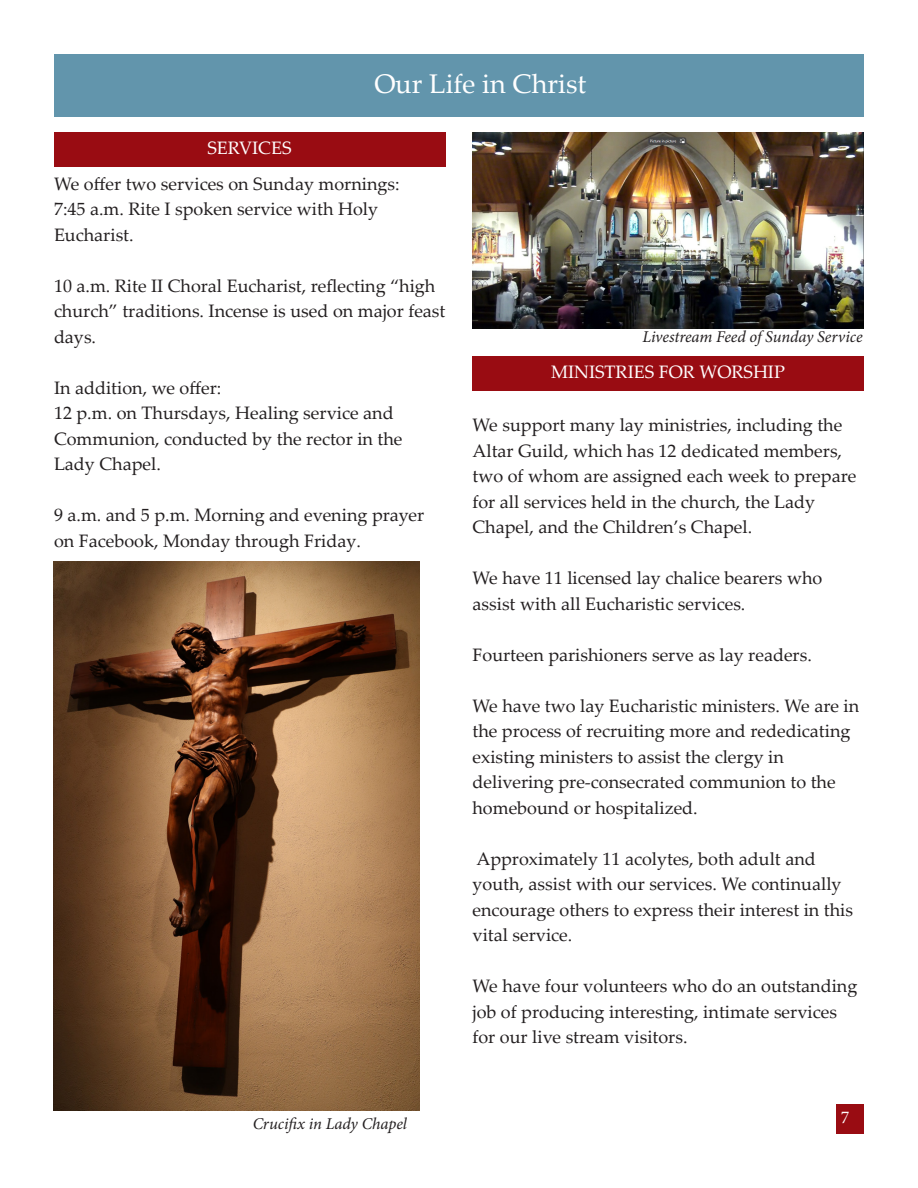
<style>
.page{position:relative;width:918px;height:1188px;background:#fff}
.page>*{position:absolute;margin:0;border:0;box-sizing:border-box;transform-origin:0 0}
.t1{font:27px "Palatino Linotype";color:#fff}
.t2{font:18px/25.5px "Palatino Linotype";color:#231f20}
.t3{font:18px "Palatino Linotype";color:#fff}
.t4{font:18px "Minion Pro";color:#fff}
.t5{font:italic 16.5px "Minion Pro";letter-spacing:-.005em;color:#231f20}
</style>
<div class="page">
<div style="left:837px;top:1104px;width:27px;height:30px;background:#990c12"></div>
<div style="left:54px;top:54px;width:810px;height:63px;background:#6295ac"></div>
<div style="left:54px;top:132px;width:392px;height:34px;background:#990c12"></div>
<div style="left:472px;top:357px;width:392px;height:34px;background:#990c12"></div>
<img style="left:473px;top:133px;width:391px;height:196px">
<img style="left:53px;top:562px;width:366px;height:548px">
<p class="t3" style="left:207px;top:135px;width:86px">SERVICES</p>
<p class="t1" style="left:374px;top:65px;width:213px">Our Life in Christ</p>
<p class="t2" style="left:54px;top:170px;width:347px">We offer two services on Sunday mornings:</p>
<p class="t2" style="left:54px;top:196px;width:326px">7:45 a.m. Rite I spoken service with Holy<br>Eucharist.</p>
<p class="t2" style="left:54px;top:272px;width:393px">10 a.m. Rite II Choral Eucharist, reflecting “high church” traditions. Incense is used on major feast days.</p>
<p class="t2" style="left:54px;top:374px;width:169px">In addition, we offer:</p>
<p class="t2" style="left:54px;top:400px;width:350px">12 p.m. on Thursdays, Healing service and<br>Communion, conducted by the rector in the<br>Lady Chapel.</p>
<p class="t2" style="left:54px;top:502px;width:372px">9 a.m. and 5 p.m. Morning and evening prayer on Facebook, Monday through Friday.</p>
<p class="t5" style="left:643px;top:326px;width:222px">Livestream Feed of Sunday Service</p>
<p class="t3" style="left:551px;top:360px;width:235px">MINISTRIES FOR WORSHIP</p>
<p class="t2" style="left:472px;top:412px;width:385px">We support many lay ministries, including the Altar Guild, which has 12 dedicated members, two of whom are assigned each week to prepare for all services held in the church, the Lady Chapel, and the Children’s Chapel.</p>
<p class="t2" style="left:472px;top:565px;width:351px">We have 11 licensed lay chalice bearers who assist with all Eucharistic services.</p>
<p class="t2" style="left:472px;top:641px;width:341px">Fourteen parishioners serve as lay readers.</p>
<p class="t2" style="left:472px;top:692px;width:388px">We have two lay Eucharistic ministers. We are in the process of recruiting more and rededicating existing ministers to assist the clergy in delivering pre-consecrated communion to the homebound or hospitalized.</p>
<p class="t2" style="left:472px;top:845px;width:382px">Approximately 11 acolytes, both adult and youth, assist with our services. We continually encourage others to express their interest in this vital service.</p>
<p class="t2" style="left:472px;top:973px;width:386px">We have four volunteers who do an outstanding job of producing interesting, intimate services for our live stream visitors.</p>
<p class="t5" style="left:253px;top:1112px;width:156px">Crucifix in Lady Chapel</p>
<p class="t4" style="left:841px;top:1106px;width:10px">7</p>
</div>
